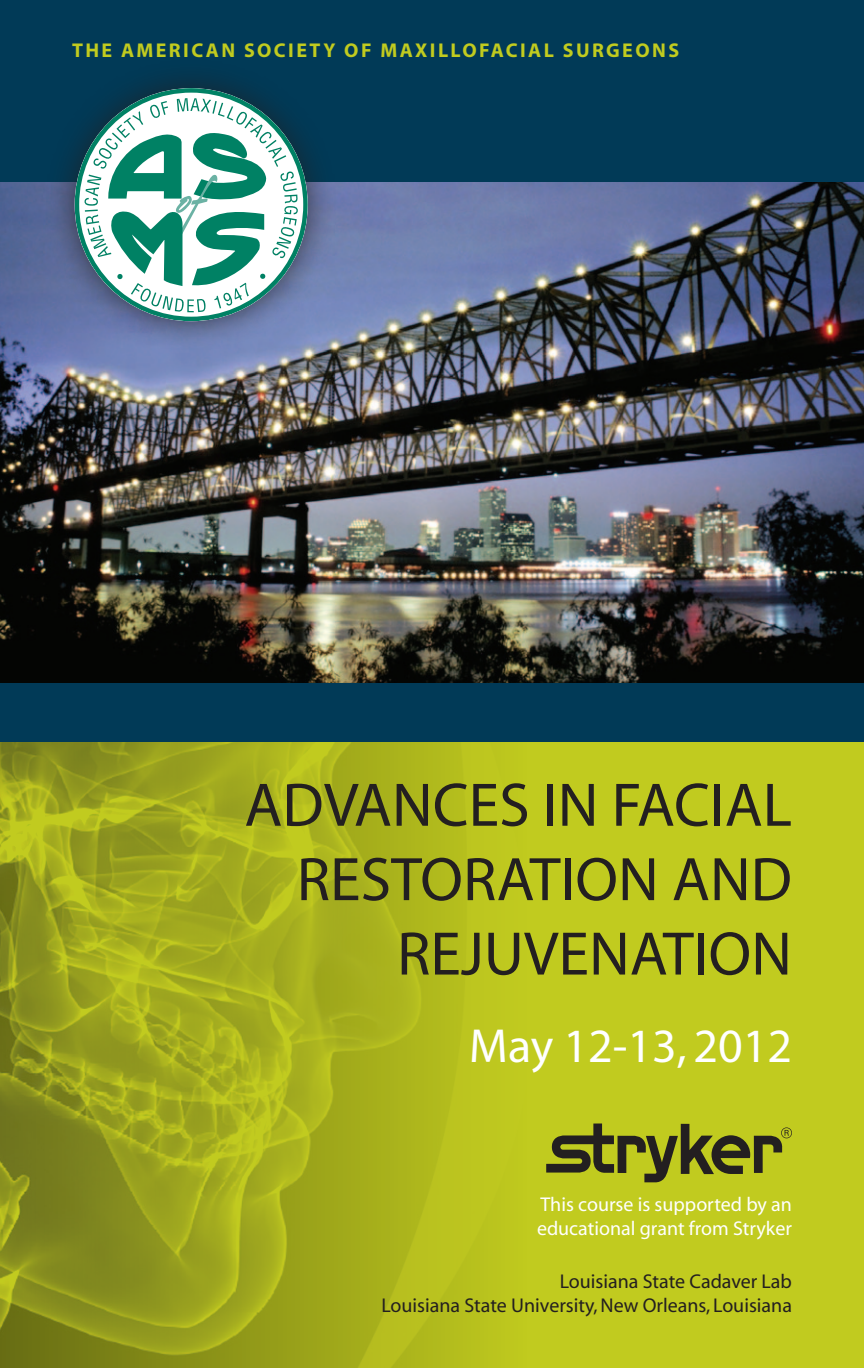
<style>
.page{position:relative;width:864px;height:1368px;background:#fff}
.page>*{position:absolute;margin:0;border:0;box-sizing:border-box;transform-origin:0 0}
.t1{font:62px/74.4px "Myriad";color:#231f20;text-align:right}
.t2{font:48px "Myriad";color:#fff}
.t3{font:20px/24px "Myriad";color:#231f20;text-align:right}
.t4{font:20px/24px "Myriad";color:#fff}
.t5{font:700 20px "Myriad";letter-spacing:.12em;color:#c1cb1f}
</style>
<div class="page">
<div style="left:0;top:0;width:864px;height:182px;background:#013a57"></div>
<img style="left:0;top:182px;width:864px;height:501px">
<div style="left:45px;top:59px;width:292px;height:292px;background:#231f20;opacity:.75"></div>
<div style="left:75px;top:88px;width:233px;height:233px;border:5px solid #008164;border-radius:50%"></div>
<svg style="left:84px;top:98px;width:214px;height:217px"></svg>
<div style="left:277px;top:302px;width:17px;height:17px;border:2px solid #008164;border-radius:50%"></div>
<div style="left:0;top:742px;width:864px;height:626px;background:#c1cb1f"></div>
<img style="left:0;top:742px;width:474px;height:626px">
<div style="left:0;top:683px;width:864px;height:59px;background:#013a57"></div>
<svg style="left:546px;top:1123px;width:246px;height:59px"></svg>
<p class="t5" style="left:72px;top:40px;width:607px">THE AMERICAN SOCIET Y OF MAXILLOFACIAL SURGEONS</p>
<h1 class="t1" style="left:244px;top:771px;width:549px">Advances in Facial<br>Restoration and<br>Rejuvenation</h1>
<h2 class="t2" style="left:469px;top:1022px;width:324px">May 12-13, 2012</h2>
<p class="t4" style="left:537px;top:1193px;width:256px">This course is supported by an educational grant from Stryker</p>
<p class="t3" style="left:381px;top:1270px;width:412px">Louisiana State Cadaver Lab<br>Louisiana State University, New Orleans, Louisiana</p>
</div>
